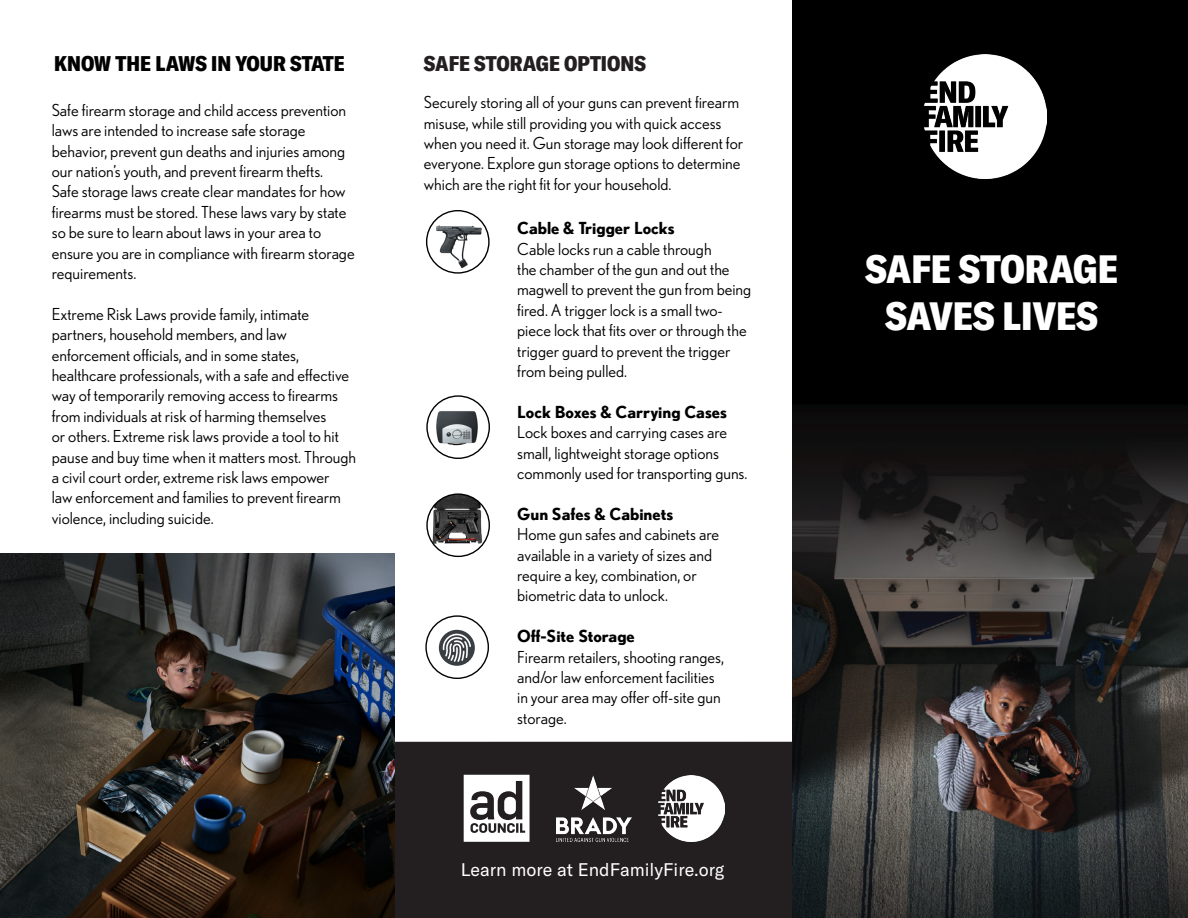
<style>
.page{position:relative;width:1188px;height:918px;background:#fff}
.page>*{position:absolute;margin:0;border:0;box-sizing:border-box;transform-origin:0 0}
.Bullet_Points{font:900 condensed 39px/46.8px "GT America";color:#fff;text-align:center}
.Bullet_Points-2{font:900 condensed 21px "GT America";color:#000}
.Bullet_Points-3{font:900 condensed 21px "GT America";color:#231f20}
.Bullet_Points-4{font:18px "GT America";color:#fff}
.Bullet_Points-5{font:16.5px/20.4px "Nobel";color:#000}
.Bullet_Points-6{font:700 16.5px "Nobel";color:#000}
.s1{font-weight:700}
</style>
<div class="page">
<img style="left:792px;top:0;width:396px;height:918px">
<div style="left:392px;top:742px;width:400px;height:176px;background:#231f20"></div>
<img style="left:426px;top:222px;width:60px;height:46px">
<div style="left:426px;top:210px;width:64px;height:64px;border:1px solid #000;border-radius:50%"></div>
<img style="left:428px;top:408px;width:60px;height:42px">
<div style="left:426px;top:395px;width:64px;height:64px;border:1px solid #000;border-radius:50%"></div>
<svg style="left:439px;top:630px;width:36px;height:36px"></svg>
<div style="left:425px;top:615px;width:64px;height:64px;border:1px solid #000;border-radius:50%"></div>
<img style="left:658px;top:775px;width:66px;height:67px">
<img style="left:924px;top:55px;width:123px;height:123px">
<svg style="left:464px;top:775px;width:66px;height:67px"></svg>
<img style="left:557px;top:775px;width:74px;height:67px">
<img style="left:431px;top:495px;width:53px;height:52px">
<div style="left:426px;top:493px;width:64px;height:64px;border:1px solid #000;border-radius:50%"></div>
<img style="left:0;top:554px;width:394px;height:364px">
<p class="Bullet_Points-2" style="left:54px;top:51px;width:292px">KNOW THE LAWS IN YOUR STATE</p>
<p class="Bullet_Points-5" style="left:52px;top:100px;width:304px">Safe firearm storage and child access prevention laws are intended to increase safe storage behavior, prevent gun deaths and injuries among our nation’s youth, and prevent firearm thefts.<br>Safe storage laws create clear mandates for how firearms must be stored. These laws vary by state so be sure to learn about laws in your area to ensure you are in compliance with firearm storage requirements.</p>
<p class="Bullet_Points-5" style="left:52px;top:304px;width:306px">Extreme Risk Laws provide family, intimate partners, household members, and law enforcement officials, and in some states, healthcare professionals, with a safe and effective way of temporarily removing access to firearms from individuals at risk of harming themselves<br>or others. Extreme risk laws provide a tool to hit pause and buy time when it matters most. Through a civil court order, extreme risk laws empower<br>law enforcement and families to prevent firearm violence, including suicide.</p>
<p class="Bullet_Points-3" style="left:424px;top:51px;width:224px">SAFE STORAGE OPTIONS</p>
<p class="Bullet_Points-5" style="left:424px;top:92px;width:321px">Securely storing all of your guns can prevent firearm misuse, while still providing you with quick access when you need it. Gun storage may look different for everyone. Explore gun storage options to determine which are the right fit for your household.</p>
<p class="Bullet_Points-5" style="left:517px;top:218px;width:236px"><span class="s1">Cable &amp; Trigger Locks<br></span>Cable locks run a cable through<br>the chamber of the gun and out the magwell to prevent the gun from being fired. A trigger lock is a small two&shy;piece lock that fits over or through the trigger guard to prevent the trigger from being pulled.</p>
<p class="Bullet_Points-5" style="left:517px;top:401px;width:232px"><span class="s1">Lock Boxes &amp; Carrying Cases </span>Lock boxes and carrying cases are small, lightweight storage options commonly used for transporting guns.</p>
<p class="Bullet_Points-6" style="left:517px;top:504px;width:158px">Gun Safes &amp; Cabinets</p>
<p class="Bullet_Points-5" style="left:517px;top:524px;width:203px">Home gun safes and cabinets are available in a variety of sizes and require a key, combination, or biometric data to unlock.</p>
<p class="Bullet_Points-6" style="left:517px;top:626px;width:119px">Off-Site Storage</p>
<p class="Bullet_Points-5" style="left:517px;top:646px;width:208px">Firearm retailers, shooting ranges, and/or law enforcement facilities in your area may offer off-site gun storage.</p>
<p class="Bullet_Points-4" style="left:461px;top:859px;width:265px">Learn more at EndFamilyFire.org</p>
<p class="Bullet_Points" style="left:865px;top:245px;width:254px">SAFE STORAGE<br>SAVES LIVES</p>
</div>
